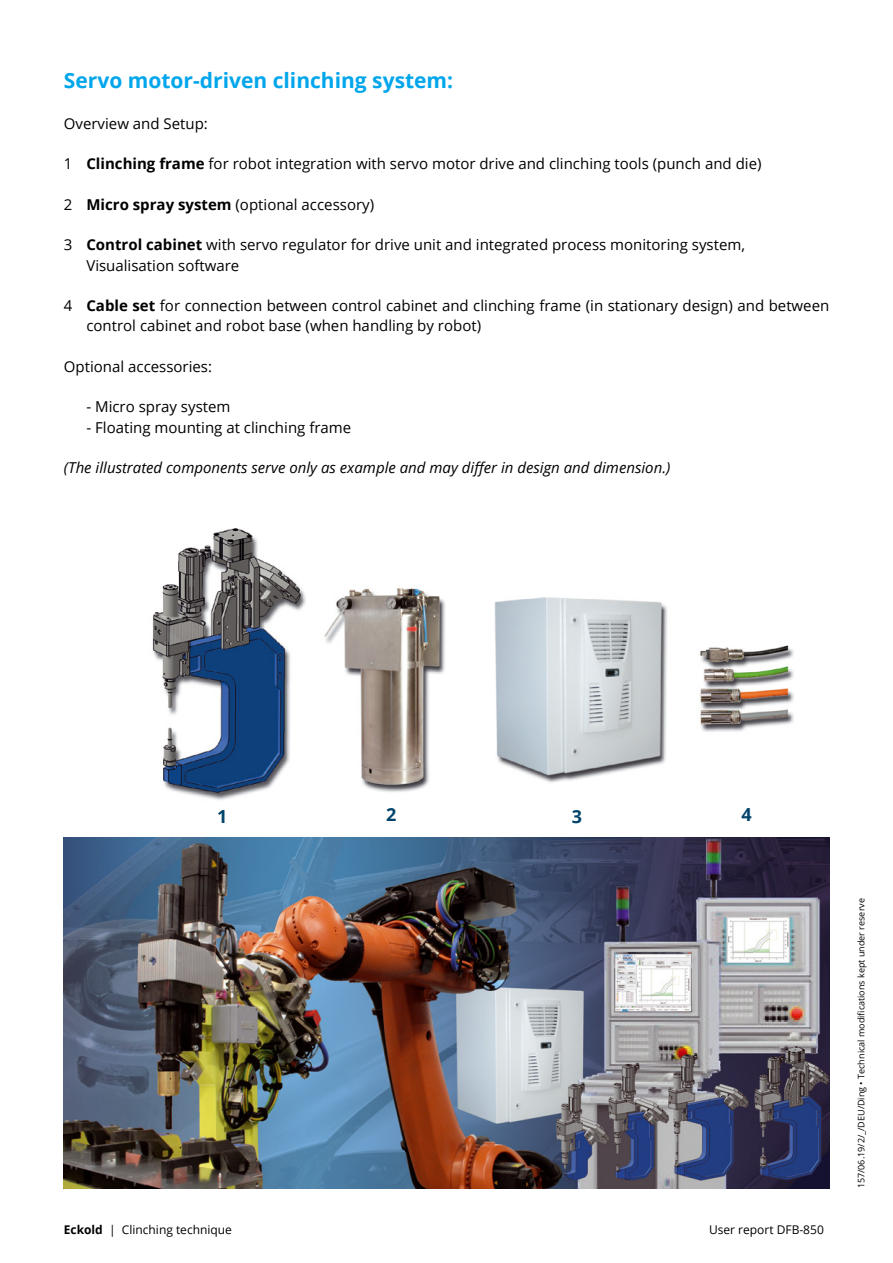
<style>
.page{position:relative;width:893px;height:1263px;background:#fff}
.page>*{position:absolute;margin:0;border:0;box-sizing:border-box;transform-origin:0 0}
.t1{font:700 21px "Open Sans";color:#00a6eb}
.t2{font:700 18px "Open Sans";color:#00446b}
.t3{font:15px/20.2px "Open Sans";color:#000}
.t4{font:italic 15px "Open Sans";color:#000}
.t5{font:12px "Open Sans";color:#000}
.t6{font:9px "Open Sans";color:#000}
.s1{font-weight:700}
</style>
<div class="page">
<img style="left:64px;top:837px;width:765px;height:351px">
<img style="left:152px;top:528px;width:642px;height:272px">
<h1 class="t1" style="left:64px;top:66px;width:391px">Servo motor-driven clinching system:</h1>
<p class="t3" style="left:64px;top:113px;width:146px">Overview and Setup:</p>
<p class="t3" style="left:64px;top:153px;width:699px">1 <span class="s1">Clinching frame</span> for robot integration with servo motor drive and clinching tools (punch and die)</p>
<p class="t3" style="left:64px;top:194px;width:312px">2 <span class="s1">Micro spray system</span> (optional accessory)</p>
<p class="t3" style="left:86px;top:234px;width:660px;text-indent:-22px">3 <span class="s1">Control cabinet</span> with servo regulator for drive unit and integrated process monitoring system,<br>Visualisation software</p>
<p class="t3" style="left:86px;top:295px;width:744px;text-indent:-22px">4 <span class="s1">Cable set</span> for connection between control cabinet and clinching frame (in stationary design) and between control cabinet and robot base (when handling by robot)</p>
<p class="t3" style="left:64px;top:356px;width:150px">Optional accessories:</p>
<p class="t3" style="left:86px;top:396px;width:146px">- Micro spray system</p>
<p class="t3" style="left:86px;top:417px;width:266px">- Floating mounting at clinching frame</p>
<p class="t4" style="left:64px;top:457px;width:608px">(The illustrated components serve only as example and may differ in design and dimension.)</p>
<p class="t2" style="left:217px;top:803px;width:12px">1</p>
<p class="t2" style="left:386px;top:802px;width:12px">2</p>
<p class="t2" style="left:572px;top:803px;width:12px">3</p>
<p class="t2" style="left:741px;top:802px;width:12px">4</p>
<p class="t5" style="left:64px;top:1221px;width:170px"><span class="s1">Eckold</span> | Clinching technique</p>
<p class="t5" style="left:709px;top:1221px;width:116px">User report DFB-850</p>
<p class="t6" style="left:855px;top:1188px;width:292px;rotate:-90deg">157/06.19/2/_/DEU/Ding • Technical modifications kept under reserve</p>
</div>
